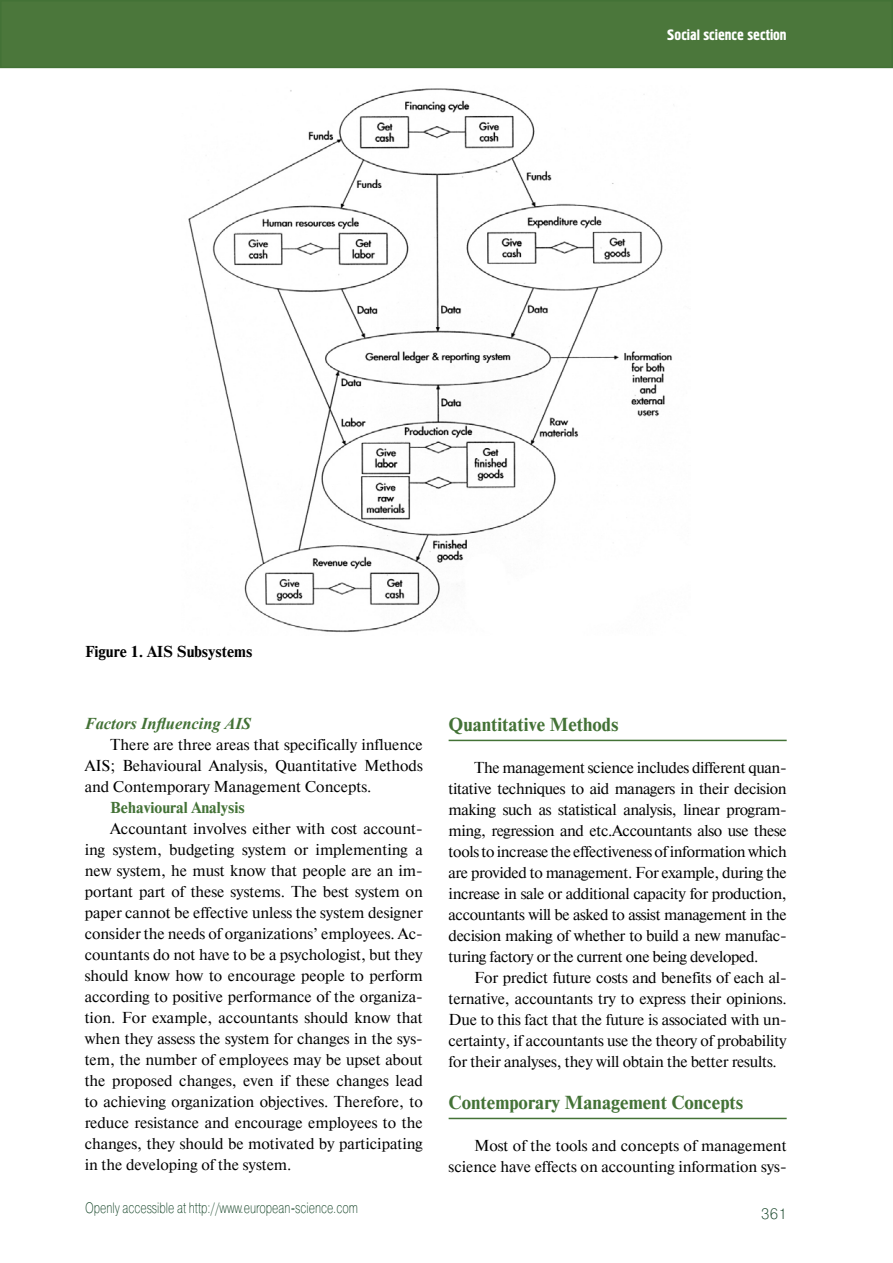
<style>
.page{position:relative;width:893px;height:1263px;background:#fff}
.page>*{position:absolute;margin:0;border:0;box-sizing:border-box;transform-origin:0 0}
.t1{font:700 18.75px "Newton C";color:#437236}
.t2{font:italic 700 16.5px "Times New Roman";color:#437236}
.t3{font:15.75px/21px "Newton C";color:#000;text-align:justify}
.t4{font:700 15.75px "Newton C";color:#000}
.t5{font:700 15.75px "Newton C";color:#437236}
.t6{font:15px "Pragmatica Light C";color:#0d3e20;scale:.75 1}
.t7{font:15px "Hermes C";color:#fff}
.t8{font:15px "Pragmatica Light C";color:#0d3e20}
</style>
<div class="page">
<div style="left:1px;top:1px;width:891px;height:66px;background:#4b773b"></div>
<div style="left:0;top:0;width:893px;height:68px;border:2px solid #437236"></div>
<img style="left:188px;top:88px;width:484px;height:545px">
<hr style="left:449px;top:740px;width:338px;height:1px;background:#437236">
<hr style="left:449px;top:1118px;width:338px;height:1px;background:#437236">
<p class="t7" style="left:667px;top:26px;width:121px">Social science section</p>
<p class="t4" style="left:85px;top:642px;width:169px">Figure 1. AIS Subsystems</p>
<p class="t2" style="left:85px;top:712px;width:168px">Factors Influencing AIS</p>
<p class="t3" style="left:85px;top:734px;width:340px;text-indent:26px">There are three areas that specifically influence AIS; Behavioural Analysis, Quantitative Methods and Contemporary Management Concepts.</p>
<p class="t5" style="left:110px;top:799px;width:136px">Behavioural Analysis</p>
<p class="t3" style="left:85px;top:818px;width:340px;text-indent:26px">Accountant involves either with cost account&shy;ing system, budgeting system or implementing a new system, he must know that people are an im&shy;portant part of these systems. The best system on paper cannot be effective unless the system designer consider the needs of organizations’ employees. Ac&shy;countants do not have to be a psychologist, but they should know how to encourage people to perform according to positive performance of the organiza&shy;tion. For example, accountants should know that when they assess the system for changes in the sys&shy;tem, the number of employees may be upset about the proposed changes, even if these changes lead to achieving organization objectives. Therefore, to reduce resistance and encourage employees to the changes, they should be motivated by participating in the developing of the system.</p>
<p class="t6" style="left:85px;top:1199px;width:365px">Openly accessible at http://www.european-science.com</p>
<p class="t1" style="left:449px;top:714px;width:171px">Quantitative Methods</p>
<p class="t3" style="left:449px;top:757px;width:340px;text-indent:26px">The management science includes different quan&shy;titative techniques to aid managers in their decision making such as statistical analysis, linear program&shy;ming, regression and etc.Accountants also use these tools to increase the effectiveness of information which are provided to management. For example, during the increase in sale or additional capacity for production, accountants will be asked to assist management in the decision making of whether to build a new manufac&shy;turing factory or the current one being developed.</p>
<p class="t3" style="left:449px;top:967px;width:340px;text-indent:26px">For predict future costs and benefits of each al&shy;ternative, accountants try to express their opinions.<br>Due to this fact that the future is associated with un&shy;certainty, if accountants use the theory of probability for their analyses, they will obtain the better results.</p>
<p class="t1" style="left:449px;top:1092px;width:296px">Contemporary Management Concepts</p>
<p class="t3" style="left:449px;top:1135px;width:340px;text-align:right">Most of the tools and concepts of management science have effects on accounting information sys-</p>
<p class="t8" style="left:761px;top:1205px;width:27px">361</p>
</div>
